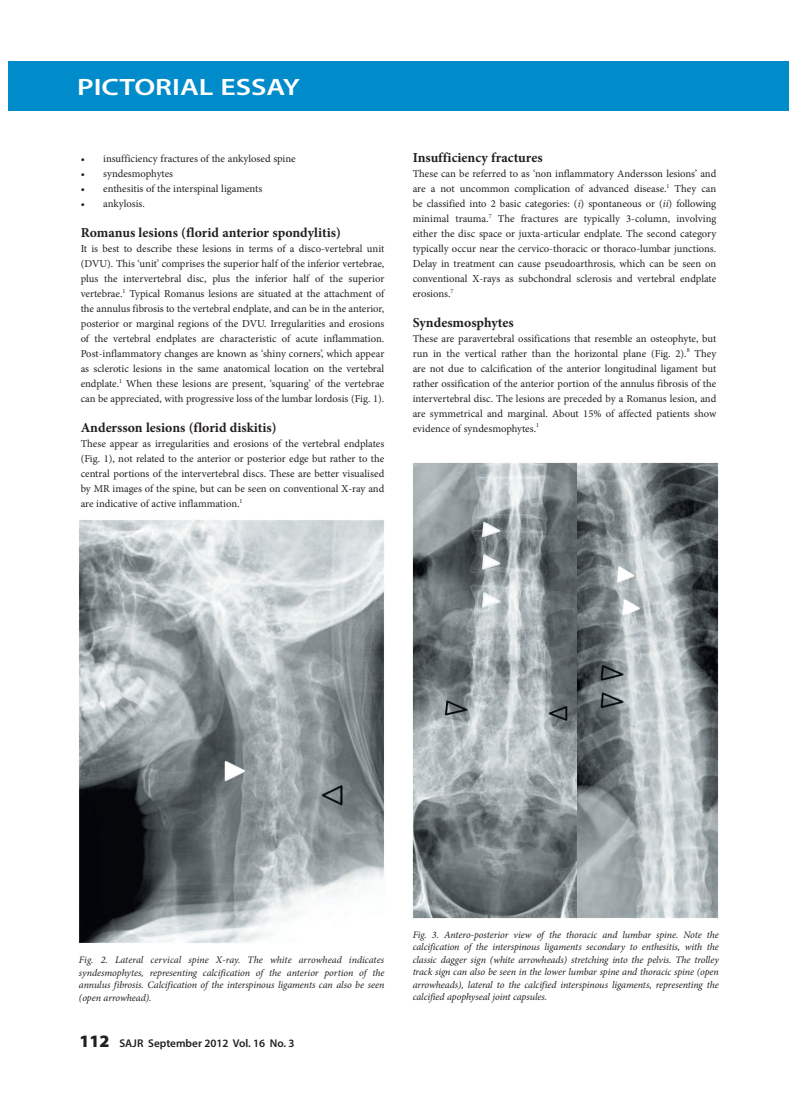
<style>
.page{position:relative;width:797px;height:1105px;background:#fff}
.page>*{position:absolute;margin:0;border:0;box-sizing:border-box;transform-origin:0 0}
.t1{font:600 23.75px "Myriad Pro";color:#fff;scale:1.25 1}
.t2{font:700 13.75px "Minion Pro";color:#231f20}
.t3{font:600 11.25px "Myriad Pro";color:#231f20}
.t4{font:10.62px/15px "Minion Pro";color:#231f20;text-align:justify}
.t5{font:italic 10px/12.5px "Minion Pro";letter-spacing:-.005em;color:#231f20;text-align:justify}
.t6{font:6.25px "Minion Pro";color:#231f20}
.s1{font-style:italic}
.s2{font-weight:900;font-size:17.5px}
</style>
<div class="page">
<div style="left:770px;top:62px;width:18px;height:49px;background:#008cca"></div>
<div style="left:9px;top:62px;width:761px;height:49px;background:#008cca"></div>
<img style="left:79px;top:520px;width:305px;height:423px">
<img style="left:412px;top:462px;width:307px;height:457px">
<h1 class="t1" style="left:77px;top:72px;width:180px">PICTORIAL ESSAY</h1>
<p class="t4" style="left:81px;top:151px;width:216px">• insufficiency fractures of the ankylosed spine</p>
<p class="t4" style="left:81px;top:166px;width:94px">• syndesmophytes</p>
<p class="t4" style="left:81px;top:181px;width:183px">• enthesitis of the interspinal ligaments</p>
<p class="t4" style="left:81px;top:196px;width:66px">• ankylosis.</p>
<p class="t2" style="left:81px;top:223px;width:262px">Romanus lesions (florid anterior spondylitis)</p>
<p class="t4" style="left:81px;top:241px;width:305px">It is best to describe these lesions in terms of a disco-vertebral unit (DVU). This ‘unit’ comprises the superior half of the inferior vertebrae, plus the intervertebral disc, plus the inferior half of the superior vertebrae.<sup>1</sup> Typical Romanus lesions are situated at the attachment of the annulus fibrosis to the vertebral endplate, and can be in the anterior, posterior or marginal regions of the DVU. Irregularities and erosions of the vertebral endplates are characteristic of acute inflammation.<br>Post-inflammatory changes are known as ‘shiny corners’, which appear as sclerotic lesions in the same anatomical location on the vertebral endplate.<sup>1</sup> When these lesions are present, ‘squaring’ of the vertebrae can be appreciated, with progressive loss of the lumbar lordosis (Fig. 1).</p>
<p class="t2" style="left:81px;top:418px;width:197px">Andersson lesions (florid diskitis)</p>
<p class="t4" style="left:81px;top:436px;width:305px">These appear as irregularities and erosions of the vertebral endplates (Fig. 1), not related to the anterior or posterior edge but rather to the central portions of the intervertebral discs. These are better visualised by MR images of the spine, but can be seen on conventional X-ray and are indicative of active inflammation.<sup>1</sup></p>
<p class="t2" style="left:412px;top:148px;width:131px">Insufficiency fractures</p>
<p class="t4" style="left:412px;top:166px;width:305px">These can be referred to as ‘non inflammatory Andersson lesions’ and are a not uncommon complication of advanced disease.<sup>1</sup> They can be classified into 2 basic categories: (<span class="s1">i</span>) spontaneous or (<span class="s1">ii</span>) following minimal trauma.<sup>7</sup> The fractures are typically 3-column, involving either the disc space or juxta-articular endplate. The second category typically occur near the cervico-thoracic or thoraco-lumbar junctions.<br>Delay in treatment can cause pseudoarthrosis, which can be seen on conventional X-rays as subchondral sclerosis and vertebral endplate erosions.<sup>7</sup></p>
<p class="t2" style="left:412px;top:313px;width:103px">Syndesmosphytes</p>
<p class="t4" style="left:412px;top:331px;width:305px">These are paravertebral ossifications that resemble an osteophyte, but run in the vertical rather than the horizontal plane (Fig. 2).</p>
<p class="t6" style="left:686px;top:346px;width:4px">8</p>
<p class="t4" style="left:412px;top:346px;width:305px;text-indent:282px">They are not due to calcification of the anterior longitudinal ligament but rather ossification of the anterior portion of the annulus fibrosis of the intervertebral disc. The lesions are preceded by a Romanus lesion, and are symmetrical and marginal. About 15% of affected patients show evidence of syndesmophytes.</p>
<p class="t6" style="left:536px;top:421px;width:4px">1</p>
<p class="t5" style="left:79px;top:954px;width:307px">Fig. 2. Lateral cervical spine X-ray. The white arrowhead indicates syndesmophytes, representing calcification of the anterior portion of the annulus fibrosis. Calcification of the interspinous ligaments can also be seen (open arrowhead).</p>
<p class="t3" style="left:79px;top:1036px;width:217px"><span class="s2">112</span> SAJR September 2012 Vol. 16 No. 3</p>
<p class="t5" style="left:412px;top:928px;width:308px">Fig. 3. Antero-posterior view of the thoracic and lumbar spine. Note the calcification of the interspinous ligaments secondary to enthesitis, with the classic dagger sign (white arrowheads) stretching into the pelvis. The trolley track sign can also be seen in the lower lumbar spine and thoracic spine (open arrowheads), lateral to the calcified interspinous ligaments, representing the calcified apophyseal joint capsules.</p>
</div>
